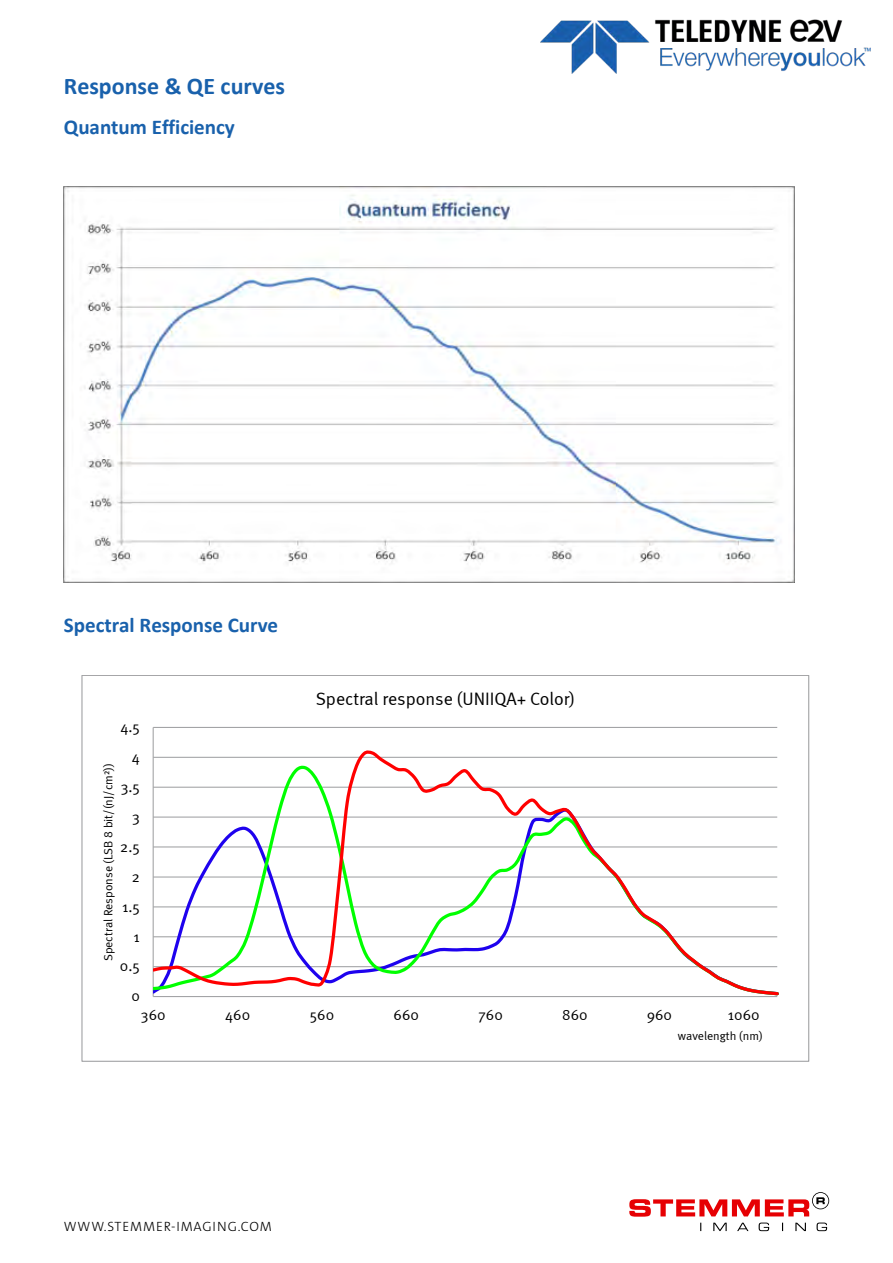
<style>
.page{position:relative;width:893px;height:1263px;background:#fff}
.page>*{position:absolute;margin:0;border:0;box-sizing:border-box;transform-origin:0 0}
.t1{font:700 24px "Calibri";color:#1961ac}
.t2{font:700 21px "Calibri";color:#1961ac}
.t3{font:18px "Meta Normal";color:#000}
.t4{font:15px "Meta Normal";color:#000}
.t5{font:13.5px "The Sans LP3 Lig";letter-spacing:.065em;color:#000}
.t6{font:12px "Meta Normal";color:#000}
</style>
<div class="page">
<img style="left:540px;top:19px;width:330px;height:55px">
<hr style="left:153px;top:727px;width:624px;height:1px;background:#a2a3a5">
<hr style="left:153px;top:727px;width:1px;height:269px;background:#a2a3a5">
<svg style="left:153px;top:746px;width:625px;height:251px"></svg>
<img style="left:63px;top:186px;width:731px;height:396px">
<svg style="left:629px;top:1192px;width:200px;height:39px"></svg>
<h1 class="t1" style="left:64px;top:71px;width:223px">Response &amp; QE curves</h1>
<h2 class="t2" style="left:64px;top:114px;width:172px">Quantum Efficiency</h2>
<h2 class="t2" style="left:64px;top:611px;width:216px">Spectral Response Curve</h2>
<p class="t4" style="left:120px;top:718px;width:21px">4.5</p>
<p class="t4" style="left:132px;top:748px;width:9px">4</p>
<p class="t6" style="left:101px;top:961px;width:200px;rotate:-90deg">Spectral Response (LSB 8 bit/(nJ/cm²))</p>
<p class="t4" style="left:121px;top:778px;width:21px">3.5</p>
<p class="t4" style="left:132px;top:808px;width:9px">3</p>
<p class="t4" style="left:120px;top:838px;width:21px">2.5</p>
<p class="t4" style="left:132px;top:868px;width:10px">2</p>
<p class="t4" style="left:122px;top:898px;width:19px">1.5</p>
<p class="t4" style="left:134px;top:928px;width:8px">1</p>
<p class="t4" style="left:120px;top:957px;width:21px">0.5</p>
<p class="t4" style="left:131px;top:987px;width:10px">0</p>
<h3 class="t3" style="left:316px;top:688px;width:261px">Spectral response (UNIIQA+ Color)</h3>
<p class="t4" style="left:141px;top:1006px;width:26px">360</p>
<p class="t4" style="left:225px;top:1006px;width:27px">460</p>
<p class="t4" style="left:310px;top:1006px;width:26px">560</p>
<p class="t4" style="left:394px;top:1006px;width:27px">660</p>
<p class="t4" style="left:478px;top:1006px;width:26px">760</p>
<p class="t4" style="left:562px;top:1006px;width:27px">860</p>
<p class="t4" style="left:647px;top:1006px;width:27px">960</p>
<p class="t4" style="left:728px;top:1006px;width:33px">1060</p>
<p class="t5" style="left:64px;top:1218px;width:209px">WWW.STEMMER-IMAGING.COM</p>
<p class="t6" style="left:678px;top:1028px;width:87px">wavelength (nm)</p>
</div>
